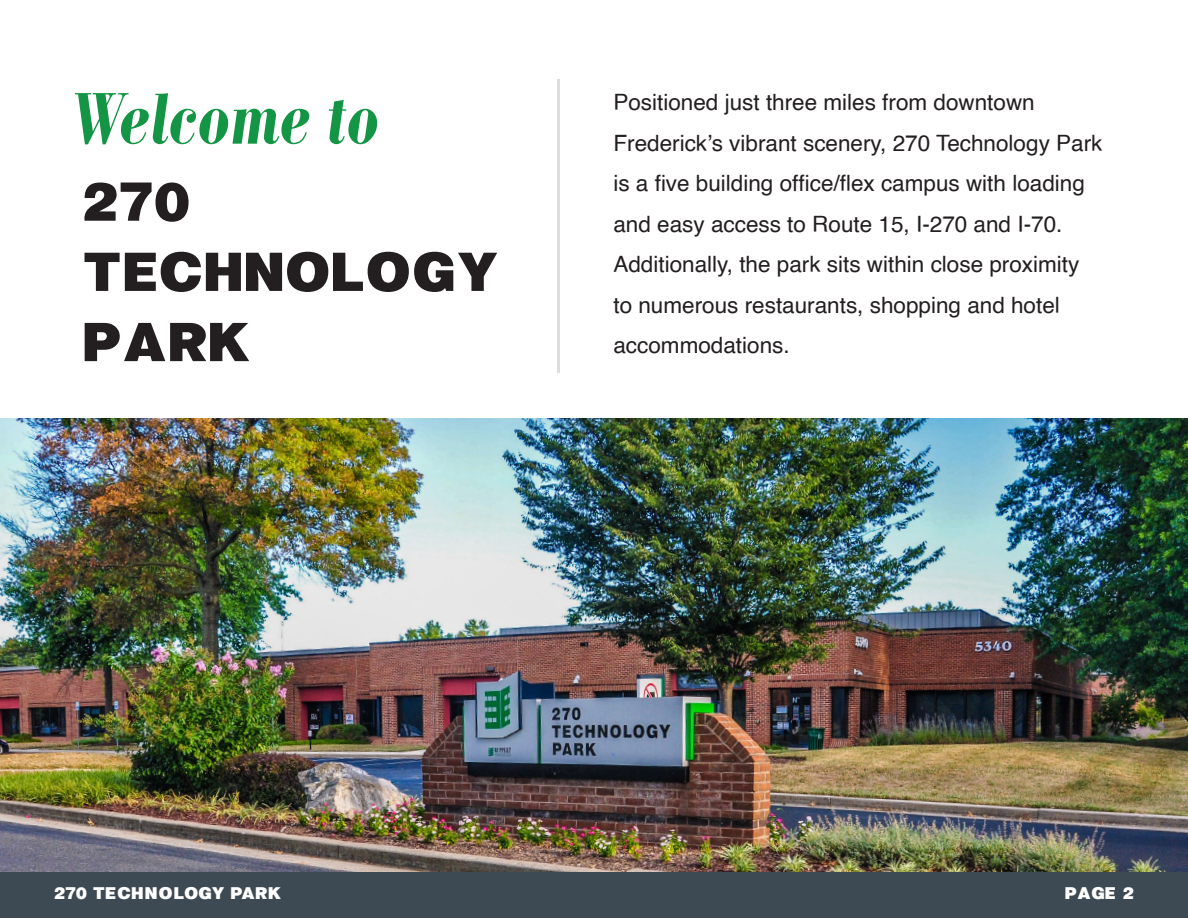
<style>
.page{position:relative;width:1188px;height:918px;background:#fff}
.page>*{position:absolute;margin:0;border:0;box-sizing:border-box;transform-origin:0 0}
.t1{font:italic 700 79.5px "Bodoni MT Condensed";color:#149545}
.t2{font:700 58.5px/70.2px "Helvetica Black Original";color:#231f20}
.t3{font:22.5px/40.5px "Helvetica";color:#231f20}
.t4{font:700 18px "Helvetica Black Original";color:#fff}
</style>
<div class="page">
<div style="left:0;top:872px;width:1188px;height:46px;background:#3d4a53"></div>
<img style="left:0;top:418px;width:1188px;height:454px">
<hr style="left:557px;top:80px;width:2px;height:293px;background:#cbccc7">
<h1 class="t1" style="left:69px;top:71px;width:312px">Welcome to</h1>
<h2 class="t2" style="left:82px;top:167px;width:419px">270<br>TECHNOLOGY<br>PARK</h2>
<p class="t3" style="left:613px;top:83px;width:490px">Positioned just three miles from downtown Frederick’s vibrant scenery, 270 Technology Park is a five building office/flex campus with loading and easy access to Route 15, I-270 and I-70.<br>Additionally, the park sits within close proximity to numerous restaurants, shopping and hotel accommodations.</p>
<p class="t4" style="left:54px;top:884px;width:229px">270 TECHNOLOGY PARK</p>
<p class="t4" style="left:1065px;top:884px;width:71px">PAGE 2</p>
</div>
